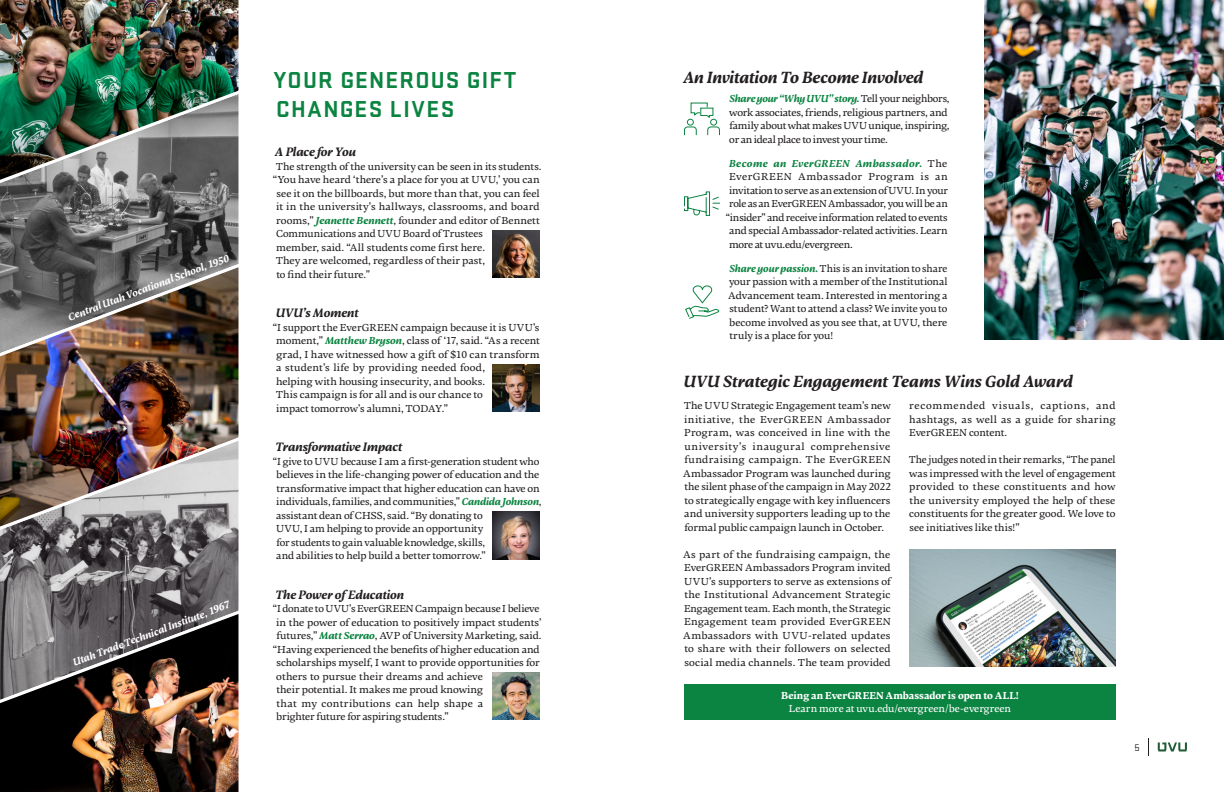
<style>
.page{position:relative;width:1224px;height:792px;background:#fff}
.page>*{position:absolute;margin:0;border:0;box-sizing:border-box;transform-origin:0 0}
.Heading_1{font:700 24px/28.8px "Stratum 1";letter-spacing:.05em;color:#0c8441}
.Heading_2{font:italic 700 16px "Adelbrook";color:#231f20}
.t1{font:italic 700 12px "Adelbrook";letter-spacing:-.005em;color:#231f20}
.Paragraph_-_Justified{font:10px/13.5px "Adelbrook";letter-spacing:-.005em;color:#231f20;text-align:justify}
.Paragraph_-_Justified-2{font:10px "Adelbrook";letter-spacing:-.025em;color:#231f20}
.Paragraph_-_Justified-3{font:italic 700 10px "Adelbrook";color:#fff}
.Paragraph_-_Justified-4{font:10px "Adelbrook";letter-spacing:.015em;color:#231f20}
.Paragraph_-_Justified-5{font:10px "Adelbrook";color:#fff}
.Paragraph_-_Justified-6{font:700 10px "Adelbrook";color:#fff}
.Paragraph_-_Justified-7{font:10px "Adelbrook";letter-spacing:.025em;color:#231f20}
.Paragraph_-_Justified-8{font:italic 700 10px "Adelbrook";letter-spacing:.045em;color:#0c8441}
.Paragraph_-_Justified-9{font:10px "Adelbrook";letter-spacing:.05em;color:#231f20}
.t2{font:10px "Stratum 1";color:#231f20}
.s1{font-weight:700;font-style:italic;color:#0c8441}
.s2{font-weight:400;font-style:normal;color:#231f20}
</style>
<div class="page">
<svg style="left:0;top:536px;width:239px;height:71px;background:#6b686b"></svg>
<svg style="left:1158px;top:742px;width:30px;height:10px"></svg>
<svg style="left:1148px;top:738px;width:1px;height:18px"></svg>
<img style="left:492px;top:230px;width:48px;height:48px">
<img style="left:492px;top:364px;width:48px;height:48px">
<img style="left:492px;top:672px;width:48px;height:48px">
<img style="left:984px;top:0;width:240px;height:339px">
<div style="left:684px;top:684px;width:432px;height:36px;background:#0c8441"></div>
<img style="left:909px;top:550px;width:207px;height:116px">
<svg style="left:685px;top:285px;width:35px;height:34px"></svg>
<svg style="left:684px;top:191px;width:36px;height:25px"></svg>
<svg style="left:684px;top:102px;width:36px;height:34px"></svg>
<svg style="left:0;top:189px;width:239px;height:72px;background:#616161"></svg>
<img style="left:0;top:261px;width:239px;height:275px">
<img style="left:0;top:0;width:239px;height:189px">
<img style="left:0;top:607px;width:239px;height:185px">
<img style="left:492px;top:512px;width:48px;height:47px">
<p class="Paragraph_-_Justified-3" style="left:66px;top:311px;width:172px;rotate:-21deg">Central Utah Vocational School, 1950</p>
<p class="Paragraph_-_Justified-3" style="left:71px;top:657px;width:168px;rotate:-21deg">Utah Trade Technical Institute, 1967</p>
<p class="Heading_1" style="left:274px;top:66px;width:244px">YOUR GENEROUS GIFT<br>CHANGES LIVES</p>
<p class="t1" style="left:275px;top:143px;width:83px">A Place for You</p>
<p class="Paragraph_-_Justified" style="left:276px;top:159px;width:267px">The strength of the university can be seen in its students.</p>
<p class="Paragraph_-_Justified" style="left:273px;top:172px;width:268px">“You have heard ‘there’s a place for you at UVU,’ you can</p>
<p class="Paragraph_-_Justified" style="left:277px;top:186px;width:265px">see it on the billboards, but more than that, you can feel</p>
<p class="Paragraph_-_Justified-4" style="left:276px;top:200px;width:265px">it in the university’s hallways, classrooms, and board</p>
<p class="Paragraph_-_Justified" style="left:276px;top:213px;width:265px">rooms,” <span class="s1">Jeanette Bennett</span>, founder and editor of Bennett</p>
<p class="Paragraph_-_Justified" style="left:276px;top:226px;width:208px">Communications and UVU Board of Trustees</p>
<p class="Paragraph_-_Justified" style="left:276px;top:240px;width:210px">member, said. “All students come first here.</p>
<p class="Paragraph_-_Justified" style="left:276px;top:253px;width:211px">They are welcomed, regardless of their past,</p>
<p class="Paragraph_-_Justified" style="left:276px;top:267px;width:95px">to find their future.”</p>
<p class="t1" style="left:276px;top:304px;width:84px">UVU’s Moment</p>
<p class="Paragraph_-_Justified" style="left:276px;top:320px;width:265px;text-align:left;text-indent:-3px">“I support the EverGREEN campaign because it is UVU’s moment,” <span class="s1">Matthew Bryson</span>, class of ‘17, said. “As a recent grad, I have witnessed how a gift of $10 can transform a student’s life by providing needed food,<br>helping with housing insecurity, and books.<br>This campaign is for all and is our chance to<br>impact tomorrow’s alumni, TODAY.”</p>
<p class="t1" style="left:275px;top:438px;width:128px">Transformative Impact</p>
<p class="Paragraph_-_Justified" style="left:276px;top:454px;width:267px;text-align:left;text-indent:-3px">“I give to UVU because I am a first-generation student who believes in the life-changing power of education and the transformative impact that higher education can have on individuals, families, and communities,” <span class="s1">Candida Johnson</span>, assistant dean of CHSS, said. “By donating to<br>UVU, I am helping to provide an opportunity<br>for students to gain valuable knowledge, skills,<br>and abilities to help build a better tomorrow.”</p>
<p class="t1" style="left:275px;top:586px;width:130px">The Power of Education</p>
<p class="Paragraph_-_Justified" style="left:273px;top:601px;width:268px">“I donate to UVU’s EverGREEN Campaign because I believe</p>
<p class="Paragraph_-_Justified" style="left:276px;top:615px;width:267px">in the power of education to positively impact students’</p>
<p class="Paragraph_-_Justified" style="left:276px;top:628px;width:267px">futures,” <span class="s1">Matt Serrao</span>, AVP of University Marketing, said.</p>
<p class="Paragraph_-_Justified" style="left:273px;top:642px;width:268px">“Having experienced the benefits of higher education and</p>
<p class="Paragraph_-_Justified" style="left:277px;top:655px;width:265px">scholarships myself, I want to provide opportunities for</p>
<p class="Paragraph_-_Justified" style="left:276px;top:669px;width:208px">others to pursue their dreams and achieve</p>
<p class="Paragraph_-_Justified" style="left:276px;top:682px;width:208px">their potential. It makes me proud knowing</p>
<p class="Paragraph_-_Justified-7" style="left:276px;top:696px;width:208px">that my contributions can help shape a</p>
<p class="Paragraph_-_Justified" style="left:276px;top:709px;width:174px">brighter future for aspiring students.”</p>
<p class="Heading_2" style="left:683px;top:66px;width:242px">An Invitation To Become Involved</p>
<p class="Paragraph_-_Justified" style="left:729px;top:91px;width:222px;text-align:left"><span class="s1">Share your “Why UVU” story.</span> Tell your neighbors, work associates, friends, religious partners, and family about what makes UVU unique, inspiring, or an ideal place to invest your time.</p>
<p class="Paragraph_-_Justified-8" style="left:729px;top:156px;width:220px">Become an EverGREEN Ambassador. <span class="s2">The</span></p>
<p class="Paragraph_-_Justified-9" style="left:729px;top:170px;width:220px">EverGREEN Ambassador Program is an</p>
<p class="Paragraph_-_Justified-2" style="left:729px;top:183px;width:220px">invitation to serve as an extension of UVU. In your</p>
<p class="Paragraph_-_Justified" style="left:729px;top:196px;width:220px">role as an EverGREEN Ambassador, you will be an</p>
<p class="Paragraph_-_Justified-2" style="left:726px;top:210px;width:223px">“insider” and receive information related to events</p>
<p class="Paragraph_-_Justified" style="left:729px;top:223px;width:220px">and special Ambassador-related activities. Learn</p>
<p class="Paragraph_-_Justified" style="left:729px;top:237px;width:125px">more at uvu.edu/evergreen.</p>
<p class="Paragraph_-_Justified" style="left:728px;top:261px;width:221px"><span class="s1">Share your passion.</span> This is an invitation to share your passion with a member of the Institutional Advancement team. Interested in mentoring a student? Want to attend a class? We invite you to become involved as you see that, at UVU, there truly is a place for you!</p>
<p class="Heading_2" style="left:684px;top:369px;width:391px">UVU Strategic Engagement Teams Wins Gold Award</p>
<p class="Paragraph_-_Justified" style="left:683px;top:398px;width:209px">The UVU Strategic Engagement team’s new initiative, the EverGREEN Ambassador Program, was conceived in line with the university’s inaugural comprehensive fundraising campaign. The EverGREEN Ambassador Program was launched during the silent phase of the campaign in May 2022 to strategically engage with key influencers and university supporters leading up to the formal public campaign launch in October.</p>
<p class="Paragraph_-_Justified" style="left:683px;top:547px;width:209px">As part of the fundraising campaign, the EverGREEN Ambassadors Program invited UVU’s supporters to serve as extensions of the Institutional Advancement Strategic Engagement team. Each month, the Strategic Engagement team provided EverGREEN Ambassadors with UVU-related updates to share with their followers on selected social media channels. The team provided</p>
<p class="Paragraph_-_Justified" style="left:909px;top:398px;width:208px">recommended visuals, captions, and hashtags, as well as a guide for sharing EverGREEN content.</p>
<p class="Paragraph_-_Justified" style="left:909px;top:452px;width:208px">The judges noted in their remarks, “The panel was impressed with the level of engagement provided to these constituents and how the university employed the help of these constituents for the greater good. We love to see initiatives like this!”</p>
<p class="Paragraph_-_Justified-6" style="left:781px;top:688px;width:239px">Being an EverGREEN Ambassador is open to ALL!</p>
<p class="Paragraph_-_Justified-5" style="left:789px;top:702px;width:224px">Learn more at uvu.edu/evergreen/be-evergreen</p>
<p class="t2" style="left:1135px;top:742px;width:7px">5</p>
</div>
